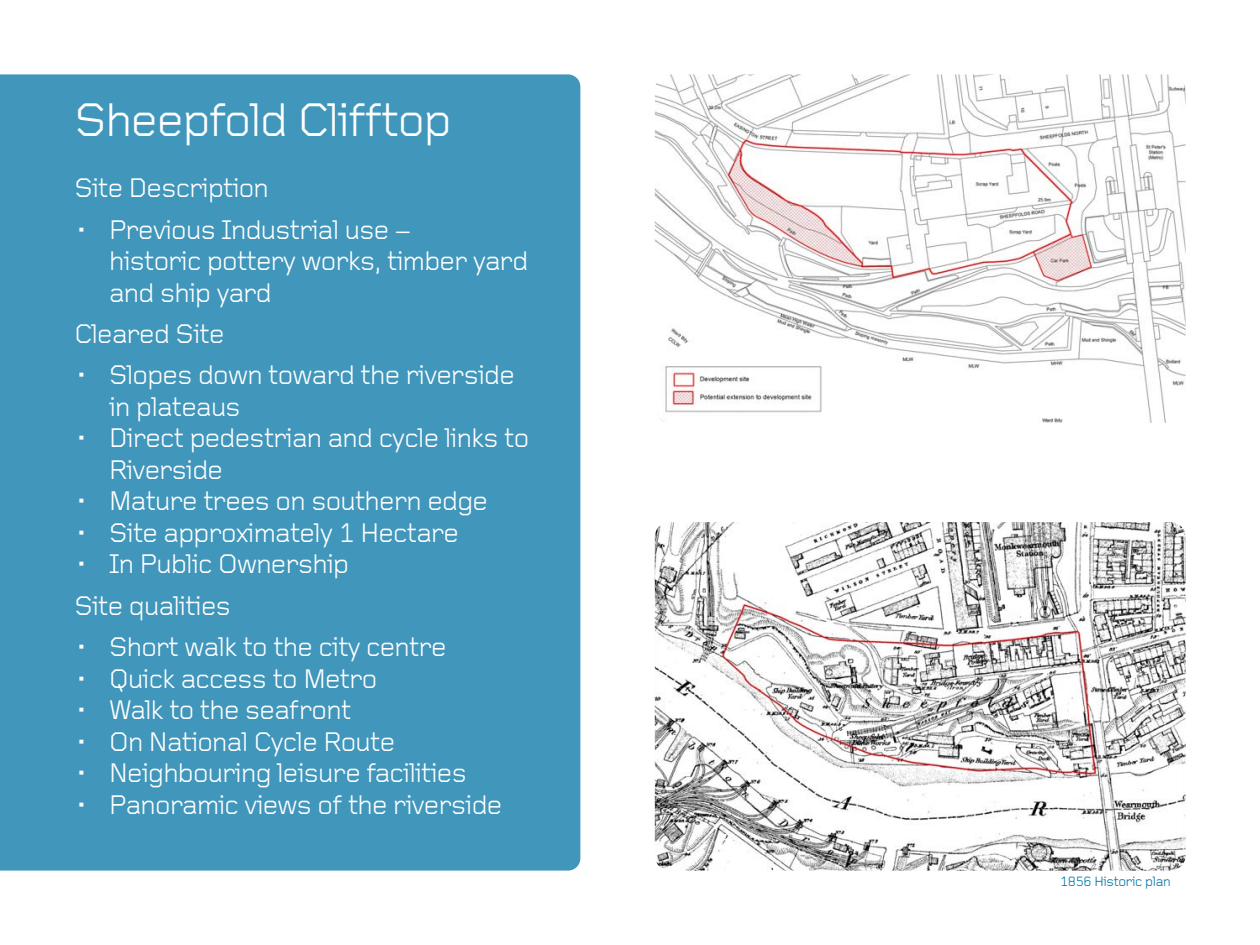
<style>
.page{position:relative;width:1260px;height:945px;background:#fff}
.page>*{position:absolute;margin:0;border:0;box-sizing:border-box;transform-origin:0 0}
.t1{font:49px "Foundry Gridnik";letter-spacing:-.025em;color:#fff}
.t2{font:28px/31.5px "Foundry Gridnik";letter-spacing:-.025em;color:#fff}
.t3{font:14px "Foundry Gridnik";letter-spacing:-.025em;color:#0073a4}
</style>
<div class="page">
<img style="left:655px;top:74px;width:531px;height:349px;border-radius:15px">
<img style="left:655px;top:522px;width:531px;height:349px;border-radius:15px">
<div style="left:0;top:74px;width:580px;height:797px;background:#4096bb"></div>
<h1 class="t1" style="left:74px;top:103px;width:379px">Sheepfold Clifftop</h1>
<p class="t2" style="left:74px;top:175px;width:196px">Site Description</p>
<p class="t2" style="left:109px;top:216px;width:421px;text-indent:-35px">• Previous Industrial use –<br>historic pottery works, timber yard and ship yard</p>
<p class="t2" style="left:74px;top:321px;width:152px">Cleared Site</p>
<p class="t2" style="left:109px;top:362px;width:407px;text-indent:-35px">• Slopes down toward the riverside in plateaus</p>
<p class="t2" style="left:109px;top:425px;width:422px;text-indent:-35px">• Direct pedestrian and cycle links to<br>Riverside</p>
<p class="t2" style="left:74px;top:488px;width:415px">• Mature trees on southern edge</p>
<p class="t2" style="left:74px;top:520px;width:386px">• Site approximately 1 Hectare</p>
<p class="t2" style="left:74px;top:546px;width:276px;line-height:41.5px">• In Public Ownership<br>Site qualities</p>
<p class="t2" style="left:74px;top:634px;width:374px">• Short walk to the city centre</p>
<p class="t2" style="left:74px;top:665px;width:304px">• Quick access to Metro</p>
<p class="t2" style="left:74px;top:697px;width:278px">• Walk to the seafront</p>
<p class="t2" style="left:74px;top:728px;width:322px">• On National Cycle Route</p>
<p class="t2" style="left:74px;top:760px;width:394px">• Neighbouring leisure facilities</p>
<p class="t2" style="left:74px;top:791px;width:429px">• Panoramic views of the riverside</p>
<p class="t3" style="left:1060px;top:877px;width:112px">1856 Historic plan</p>
</div>
